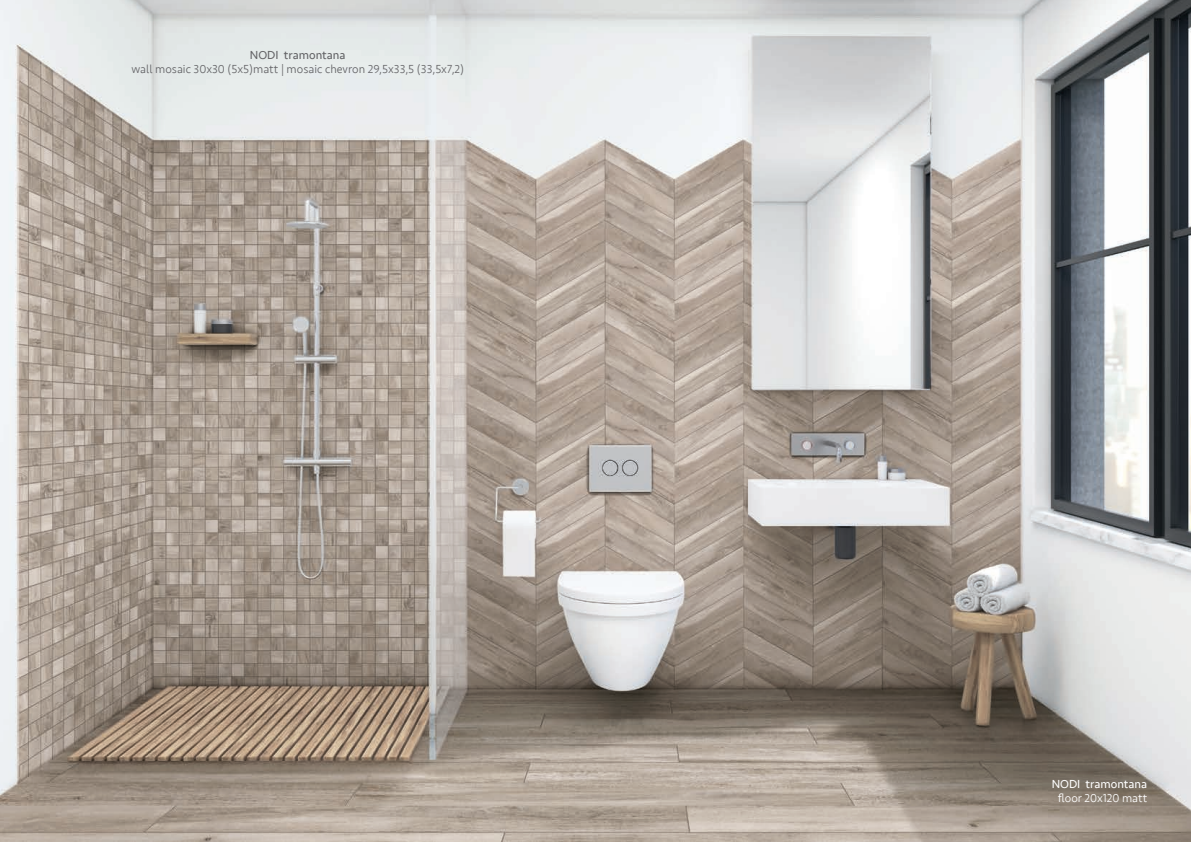
<style>
.page{position:relative;width:1191px;height:842px;background:#fff}
.page>*{position:absolute;margin:0;border:0;box-sizing:border-box;transform-origin:0 0}
.t1{font:300 12px "Seravek";color:#636366}
.t2{font:300 12px "Seravek";color:#fff}
.t3{font:12px "Seravek";color:#636366}
.t4{font:12px "Seravek";color:#fff}
</style>
<div class="page">
<img style="left:0;top:0;width:1191px;height:842px">
<p class="t3" style="left:250px;top:45px;width:97px">NODI tramontana</p>
<p class="t1" style="left:131px;top:62px;width:334px">wall mosaic 30x30 (5x5)matt | mosaic chevron 29,5x33,5 (33,5x7,2)</p>
<p class="t4" style="left:1051px;top:775px;width:97px">NODI tramontana</p>
<p class="t2" style="left:1057px;top:791px;width:91px">floor 20x120 matt</p>
</div>
